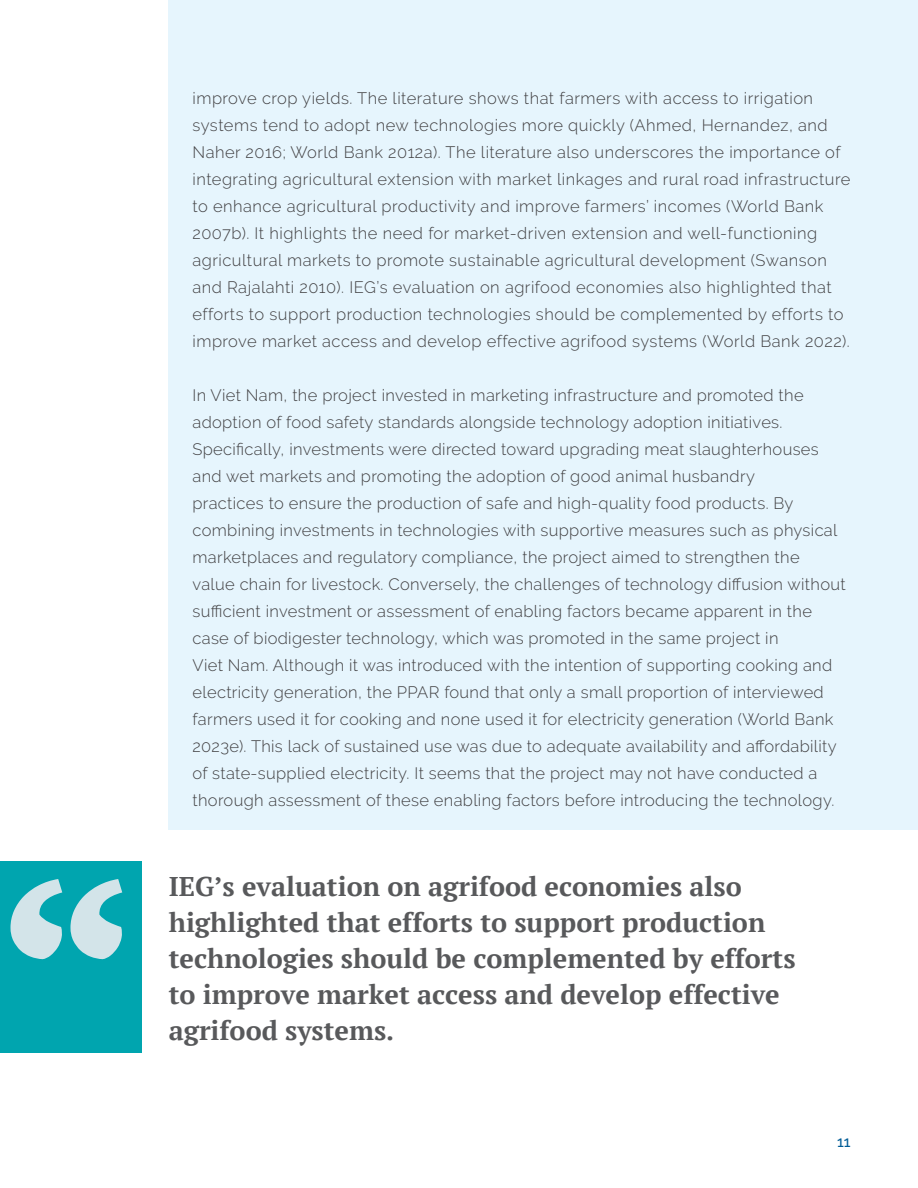
<style>
.page{position:relative;width:918px;height:1188px;background:#fff}
.page>*{position:absolute;margin:0;border:0;box-sizing:border-box;transform-origin:0 0}
.t1{font:700 27px/36px "PT Serif";color:#58595b}
.t2{font:300 16.5px/27px "Raleway";letter-spacing:.02em;color:#414042}
.t3{font:500 15px "Raleway";color:#005c96}
</style>
<div class="page">
<div style="left:169px;top:68px;width:749px;height:303px;background:#e6f5fd"></div>
<div style="left:169px;top:365px;width:749px;height:465px;background:#e6f5fd"></div>
<div style="left:0;top:862px;width:142px;height:191px;background:#00a5af"></div>
<div style="left:169px;top:0;width:749px;height:69px;background:#e6f5fd"></div>
<svg style="left:10px;top:879px;width:112px;height:80px"></svg>
<p class="t2" style="left:193px;top:85px;width:659px">improve crop yields. The literature shows that farmers with access to irrigation systems tend to adopt new technologies more quickly (Ahmed, Hernandez, and Naher 2016; World Bank 2012a). The literature also underscores the importance of integrating agricultural extension with market linkages and rural road infrastructure to enhance agricultural productivity and improve farmers’ incomes (World Bank 2007b). It highlights the need for market-driven extension and well-functioning agricultural markets to promote sustainable agricultural development (Swanson and Rajalahti 2010). IEG’s evaluation on agrifood economies also highlighted that efforts to support production technologies should be complemented by efforts to improve market access and develop effective agrifood systems (World Bank 2022).</p>
<p class="t2" style="left:193px;top:382px;width:655px">In Viet Nam, the project invested in marketing infrastructure and promoted the adoption of food safety standards alongside technology adoption initiatives.<br>Specifically, investments were directed toward upgrading meat slaughterhouses and wet markets and promoting the adoption of good animal husbandry<br>practices to ensure the production of safe and high-quality food products. By combining investments in technologies with supportive measures such as physical marketplaces and regulatory compliance, the project aimed to strengthen the value chain for livestock. Conversely, the challenges of technology diffusion without sufficient investment or assessment of enabling factors became apparent in the case of biodigester technology, which was promoted in the same project in<br>Viet Nam. Although it was introduced with the intention of supporting cooking and electricity generation, the PPAR found that only a small proportion of interviewed farmers used it for cooking and none used it for electricity generation (World Bank 2023e). This lack of sustained use was due to adequate availability and affordability of state-supplied electricity. It seems that the project may not have conducted a thorough assessment of these enabling factors before introducing the technology.</p>
<h1 class="t1" style="left:169px;top:868px;width:628px">IEG’s evaluation on agrifood economies also highlighted that efforts to support production technologies should be complemented by efforts to improve market access and develop effective agrifood systems.</h1>
<p class="t3" style="left:837px;top:1133px;width:15px">11</p>
</div>
